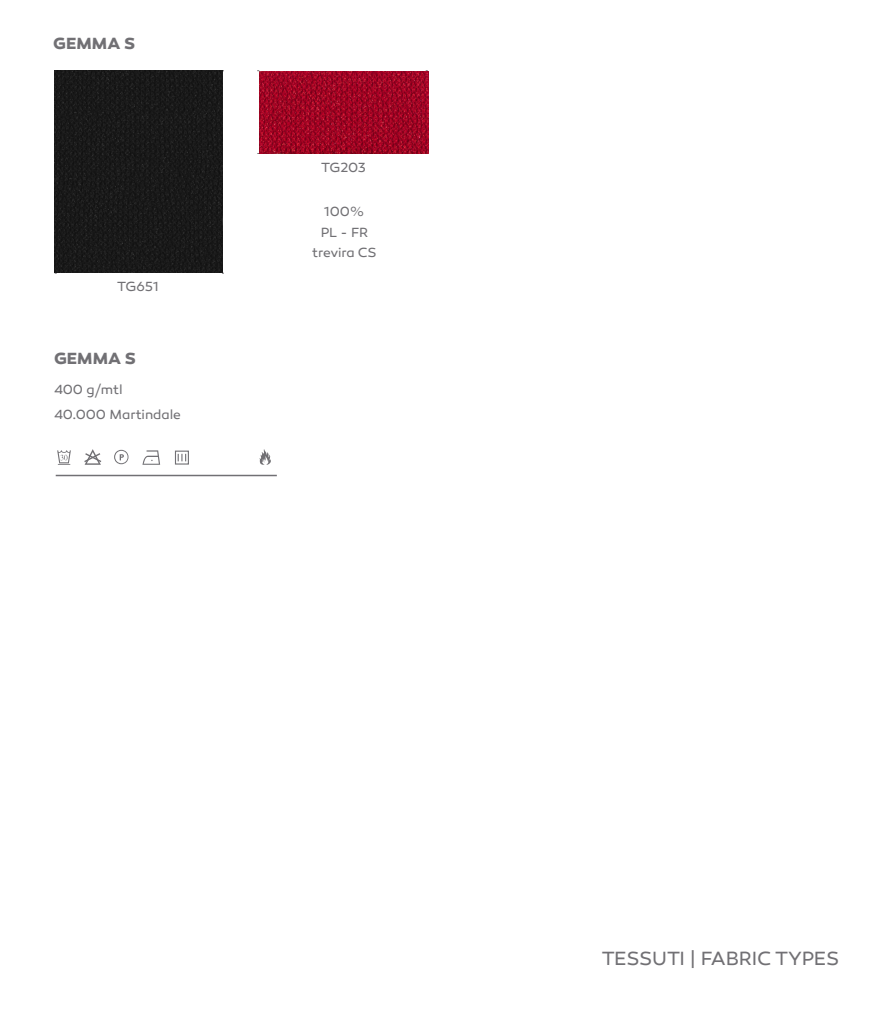
<style>
.page{position:relative;width:893px;height:1021px;background:#fff}
.page>*{position:absolute;margin:0;border:0;box-sizing:border-box;transform-origin:0 0}
.t1{font:19.5px "Canaro";letter-spacing:-.01em;color:#717074}
.t2{font:700 16.5px "Canaro";color:#717074}
.t3{font:13.5px "Canaro";letter-spacing:-.005em;color:#717074}
.t4{font:13.5px "Canaro";letter-spacing:-.025em;color:#717074}
</style>
<div class="page">
<svg style="left:84px;top:449px;width:17px;height:16px"></svg>
<svg style="left:142px;top:450px;width:18px;height:15px"></svg>
<svg style="left:114px;top:450px;width:14px;height:14px"></svg>
<div style="left:175px;top:450px;width:14px;height:14px;border:1px solid #717074"></div>
<svg style="left:178px;top:454px;width:8px;height:7px"></svg>
<svg style="left:57px;top:450px;width:14px;height:15px"></svg>
<hr style="left:56px;top:475px;width:221px;height:1px;background:#717074">
<svg style="left:259px;top:449px;width:12px;height:16px"></svg>
<div style="left:54px;top:71px;width:169px;height:202px;background:#191919"></div>
<img style="left:259px;top:71px;width:170px;height:82px">
<p class="t2" style="left:53px;top:34px;width:84px">GEMMA S</p>
<p class="t3" style="left:117px;top:278px;width:43px">TG651</p>
<p class="t2" style="left:54px;top:347px;width:84px">GEMMA S</p>
<p class="t3" style="left:54px;top:381px;width:70px">400 g/mtl</p>
<p class="t3" style="left:54px;top:407px;width:128px">40.000 Martindale</p>
<p class="t3" style="left:321px;top:159px;width:46px">TG203</p>
<p class="t3" style="left:324px;top:204px;width:42px">100%</p>
<p class="t3" style="left:321px;top:224px;width:49px">PL - FR</p>
<p class="t4" style="left:312px;top:245px;width:66px">trevira CS</p>
<p class="t1" style="left:602px;top:946px;width:239px">TESSUTI | FABRIC TYPES</p>
</div>
